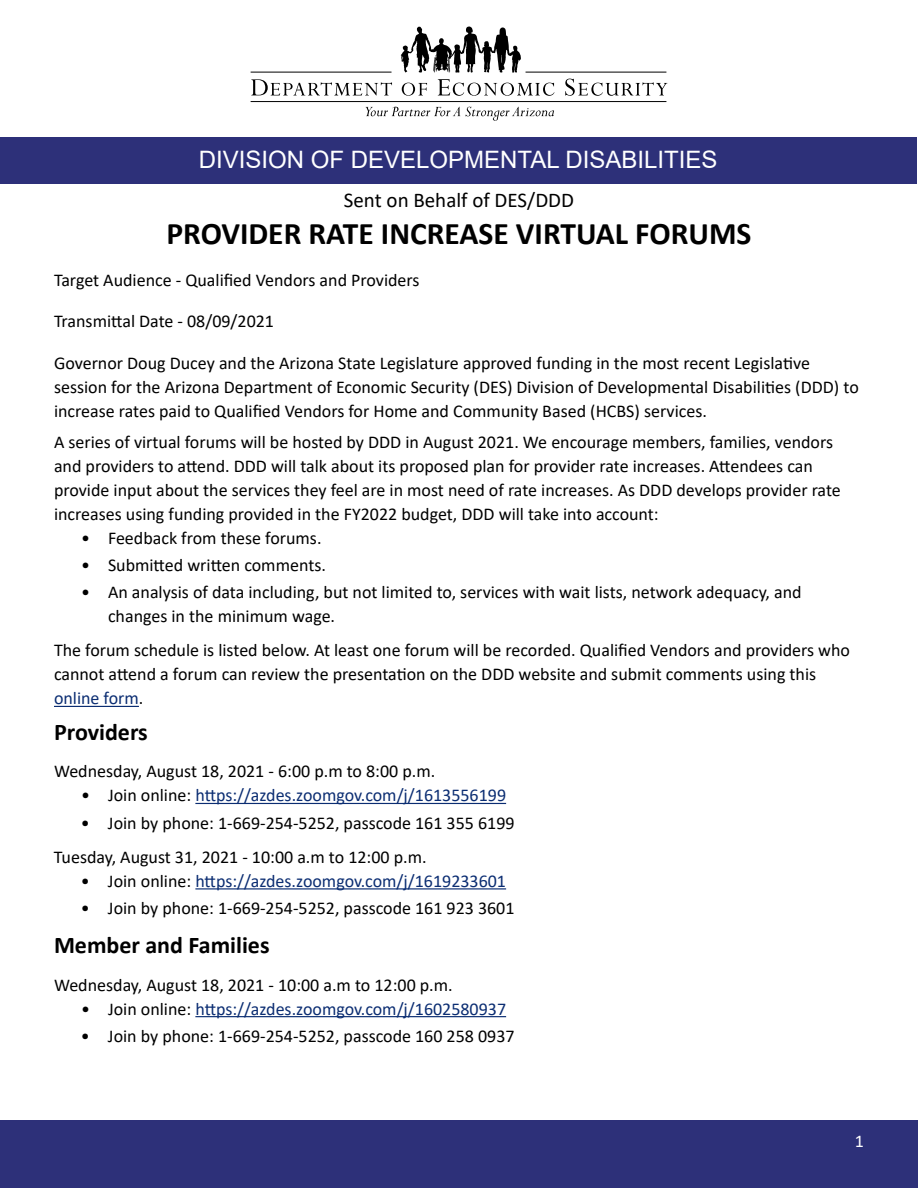
<style>
.page{position:relative;width:918px;height:1188px;background:#fff}
.page>*{position:absolute;margin:0;border:0;box-sizing:border-box;transform-origin:0 0}
.t1{font:700 31.5px "Calibri";color:#000}
.t2{font:24px "Arial";color:#fff}
.t3{font:700 24px "Calibri";color:#000}
.t4{font:21px "Calibri";color:#000}
.t5{font:18px/24px "Calibri";color:#000}
.t6{font:18px "Calibri";color:#0b2d72}
.t7{font:18px "Calibri";color:#fff}
.s1{color:#0b2d72}
.s2{color:#000}
</style>
<div class="page">
<div style="left:0;top:1120px;width:918px;height:68px;background:#2d3079"></div>
<div style="left:1px;top:138px;width:916px;height:46px;background:#2d3079"></div>
<svg style="left:251px;top:79px;width:141px;height:16px"></svg>
<svg style="left:366px;top:107px;width:188px;height:14px"></svg>
<svg style="left:401px;top:27px;width:120px;height:46px"></svg>
<svg style="left:402px;top:83px;width:25px;height:13px"></svg>
<svg style="left:438px;top:79px;width:116px;height:17px"></svg>
<svg style="left:565px;top:79px;width:102px;height:17px"></svg>
<hr style="left:251px;top:72px;width:141px;height:1px;background:#000">
<hr style="left:526px;top:72px;width:140px;height:1px;background:#000">
<hr style="left:251px;top:101px;width:415px;height:1px;background:#000">
<hr style="left:54px;top:706px;width:85px;height:1px;background:#0b2d72">
<hr style="left:195px;top:803px;width:311px;height:1px;background:#0b2d72">
<hr style="left:195px;top:888px;width:311px;height:2px;background:#0b2d72">
<hr style="left:195px;top:1016px;width:311px;height:1px;background:#0b2d72">
<h2 class="t2" style="left:199px;top:143px;width:520px">DIVISION OF DEVELOPMENTAL DISABILITIES</h2>
<p class="t4" style="left:344px;top:185px;width:232px">Sent on Behalf of DES/DDD</p>
<h1 class="t1" style="left:166px;top:212px;width:587px">PROVIDER RATE INCREASE VIRTUAL FORUMS</h1>
<p class="t5" style="left:54px;top:267px;width:367px">Target Audience - Qualified Vendors and Providers</p>
<p class="t5" style="left:54px;top:309px;width:222px">Transmittal Date - 08/09/2021</p>
<p class="t5" style="left:54px;top:350px;width:806px">Governor Doug Ducey and the Arizona State Legislature approved funding in the most recent Legislative session for the Arizona Department of Economic Security (DES) Division of Developmental Disabilities (DDD) to increase rates paid to Qualified Vendors for Home and Community Based (HCBS) services.</p>
<p class="t5" style="left:54px;top:429px;width:788px">A series of virtual forums will be hosted by DDD in August 2021. We encourage members, families, vendors and providers to attend. DDD will talk about its proposed plan for provider rate increases. Attendees can provide input about the services they feel are in most need of rate increases. As DDD develops provider rate increases using funding provided in the FY2022 budget, DDD will take into account:</p>
<p class="t5" style="left:81px;top:525px;width:242px">• Feedback from these forums.</p>
<p class="t5" style="left:81px;top:552px;width:246px">• Submitted written comments.</p>
<p class="t5" style="left:108px;top:580px;width:695px;text-indent:-27px">• An analysis of data including, but not limited to, services with wait lists, network adequacy, and changes in the minimum wage.</p>
<p class="t5" style="left:54px;top:638px;width:798px">The forum schedule is listed below. At least one forum will be recorded. Qualified Vendors and providers who cannot attend a forum can review the presentation on the DDD website and submit comments using this <span class="s1">online form</span>.</p>
<h2 class="t3" style="left:54px;top:715px;width:95px">Providers</h2>
<p class="t5" style="left:54px;top:759px;width:383px">Wednesday, August 18, 2021 - 6:00 p.m to 8:00 p.m.</p>
<p class="t6" style="left:81px;top:783px;width:427px"><span class="s2">• Join online:</span> https://azdes.zoomgov.com/j/1613556199</p>
<p class="t5" style="left:54px;top:805px;width:462px;line-height:34px;text-indent:27px">• Join by phone: 1-669-254-5252, passcode 161 355 6199<br>Tuesday, August 31, 2021 - 10:00 a.m to 12:00 p.m.</p>
<p class="t6" style="left:81px;top:868px;width:427px"><span class="s2">• Join online:</span> https://azdes.zoomgov.com/j/1619233601</p>
<p class="t5" style="left:81px;top:896px;width:435px">• Join by phone: 1-669-254-5252, passcode 161 923 3601</p>
<h2 class="t3" style="left:54px;top:928px;width:217px">Member and Families</h2>
<p class="t5" style="left:54px;top:972px;width:400px">Wednesday, August 18, 2021 - 10:00 a.m to 12:00 p.m.</p>
<p class="t6" style="left:81px;top:996px;width:427px"><span class="s2">• Join online:</span> https://azdes.zoomgov.com/j/1602580937</p>
<p class="t5" style="left:81px;top:1024px;width:435px">• Join by phone: 1-669-254-5252, passcode 160 258 0937</p>
<p class="t7" style="left:855px;top:1129px;width:11px">1</p>
</div>
